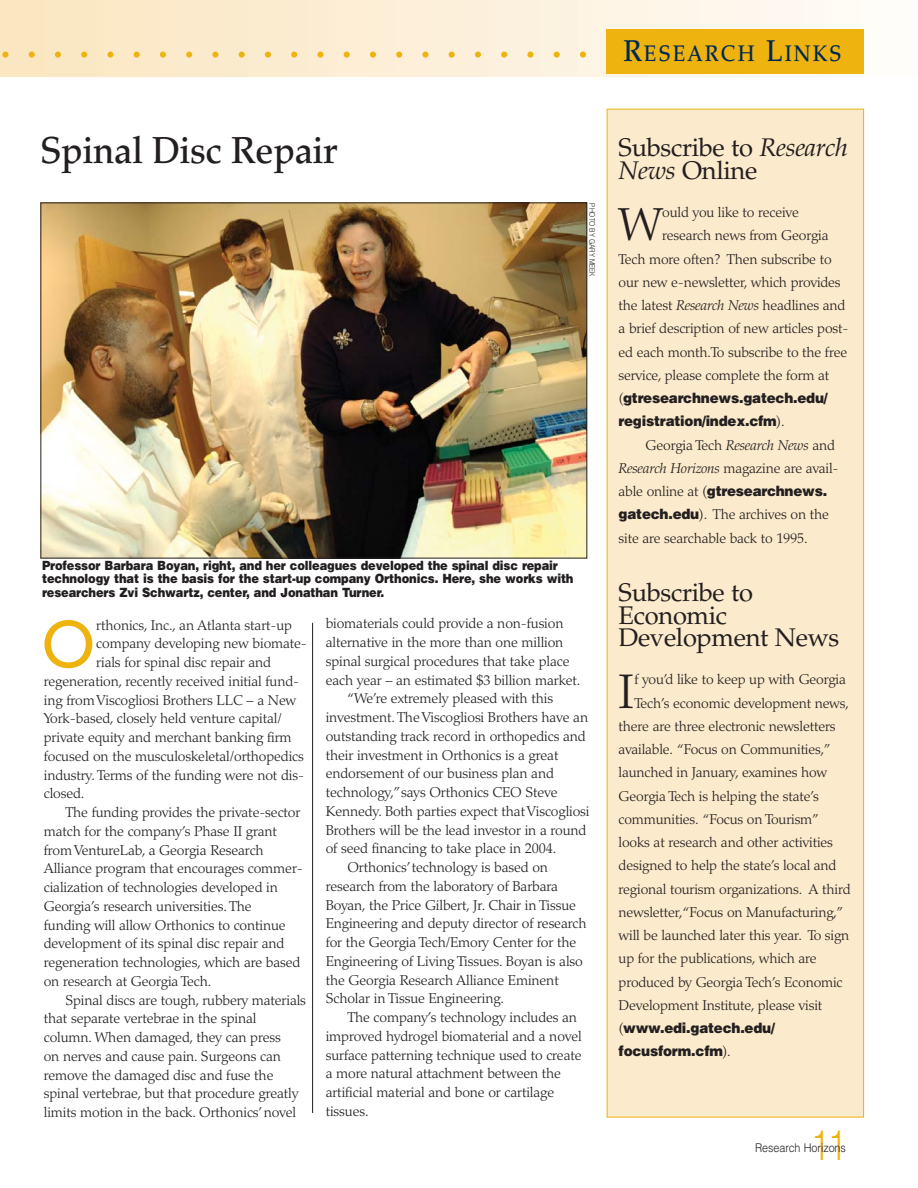
<style>
.page{position:relative;width:918px;height:1188px;background:#fff}
.page>*{position:absolute;margin:0;border:0;box-sizing:border-box;transform-origin:0 0}
.t1{font:500 64.95px "Avenir";color:#efb310}
.t2{font:52.5px "Palatino";color:#efb310}
.t3{font:300 48.45px "Palatino";color:#231f20}
.t4{font:300 46.05px "Palatino";color:#231f20}
.t5{font:300 42px "Helvetica";color:#efb310;scale:.77 1}
.t6{font:500 37.5px "Palatino";letter-spacing:-.01em;color:#231f20;scale:.95 1}
.t7{font:25.5px/22.5px "Palatino";letter-spacing:-.015em;color:#231f20}
.t8{font:500 22.5px "Palatino";letter-spacing:.1em;color:#002a55;scale:.9 1}
.t9{font:300 14.25px/23.2px "Palatino";letter-spacing:-.01em;color:#231f20;text-align:right}
.t10{font:900 14.25px/23.2px "Helvetica";letter-spacing:-.015em;color:#231f20;scale:.95 1}
.t11{font:900 12.75px/13.5px "Helvetica";letter-spacing:-.015em;color:#231f20;scale:.9 1}
.t12{font:300 12px "Helvetica";letter-spacing:-.005em;color:#231f20;scale:.9 1}
.t13{font:300 7.5px "Helvetica";letter-spacing:-.01em;color:#231f20;scale:.9 1}
.s1{font-size:30px}
.s2{font-style:italic}
.s3{font-family:"Palatino";font-weight:300}
.s4{font-family:"Helvetica";font-weight:900}
</style>
<div class="page">
<div style="left:607px;top:109px;width:257px;height:1008px;background:#fbeacb"></div>
<div style="left:0;top:0;width:918px;height:76px;background:linear-gradient(to right,#fae5bf,#fffcf8)"></div>
<img style="left:42px;top:204px;width:543px;height:352px">
<div style="left:607px;top:29px;width:257px;height:45px;background:#efb310"></div>
<hr style="left:312px;top:623px;width:1px;height:490px;background:#231f20">
<h2 class="t2" style="left:-1px;top:19px;width:592px">.......................</h2>
<h3 class="t8" style="left:623px;top:44px;width:244px"><span class="s1">R</span>ESEARCH <span class="s1">L</span>INKS</h3>
<h3 class="t6" style="left:40px;top:135px;width:314px">Spinal Disc Repair</h3>
<p class="t13" style="left:595px;top:203px;width:83px;rotate:90deg">PHOTO BY GARY MEEK</p>
<p class="t11" style="left:42px;top:560px;width:592px">Professor Barbara Boyan, right, and her colleagues developed the spinal disc repair technology that is the basis for the start-up company Orthonics. Here, she works with researchers Zvi Schwartz, center, and Jonathan Turner.</p>
<h1 class="t1" style="left:41px;top:618px;width:56px">O</h1>
<p class="t9" style="left:96px;top:615px;width:197px">rthonics, Inc., an Atlanta start-up</p>
<p class="t9" style="left:96px;top:634px;width:212px">company developing new biomate-</p>
<p class="t9" style="left:96px;top:652px;width:176px">rials for spinal disc repair and</p>
<p class="t9" style="left:44px;top:671px;width:257px">regeneration, recently received initial fund-</p>
<p class="t9" style="left:44px;top:690px;width:254px">ing from Viscogliosi Brothers LLC – a New</p>
<p class="t9" style="left:44px;top:709px;width:240px">York-based, closely held venture capital/</p>
<p class="t9" style="left:44px;top:727px;width:249px">private equity and merchant banking firm</p>
<p class="t9" style="left:44px;top:746px;width:262px">focused on the musculoskeletal/orthopedics</p>
<p class="t9" style="left:44px;top:765px;width:262px">industry. Terms of the funding were not dis-</p>
<p class="t9" style="left:44px;top:784px;width:42px">closed.</p>
<p class="t9" style="left:65px;top:802px;width:237px">The funding provides the private-sector</p>
<p class="t9" style="left:44px;top:821px;width:235px">match for the company’s Phase II grant</p>
<p class="t9" style="left:44px;top:840px;width:221px">from VentureLab, a Georgia Research</p>
<p class="t9" style="left:44px;top:859px;width:261px">Alliance program that encourages commer-</p>
<p class="t9" style="left:44px;top:877px;width:236px">cialization of technologies developed in</p>
<p class="t9" style="left:44px;top:896px;width:209px">Georgia’s research universities. The</p>
<p class="t9" style="left:44px;top:915px;width:243px">funding will allow Orthonics to continue</p>
<p class="t9" style="left:44px;top:934px;width:242px">development of its spinal disc repair and</p>
<p class="t9" style="left:44px;top:952px;width:258px">regeneration technologies, which are based</p>
<p class="t9" style="left:44px;top:971px;width:169px">on research at Georgia Tech.</p>
<p class="t9" style="left:65px;top:990px;width:242px">Spinal discs are tough, rubbery materials</p>
<p class="t9" style="left:44px;top:1009px;width:214px">that separate vertebrae in the spinal</p>
<p class="t9" style="left:44px;top:1027px;width:239px">column. When damaged, they can press</p>
<p class="t9" style="left:44px;top:1046px;width:239px">on nerves and cause pain. Surgeons can</p>
<p class="t9" style="left:44px;top:1065px;width:231px">remove the damaged disc and fuse the</p>
<p class="t9" style="left:44px;top:1084px;width:256px">spinal vertebrae, but that procedure greatly</p>
<p class="t9" style="left:44px;top:1102px;width:254px">limits motion in the back. Orthonics’novel</p>
<p class="t9" style="left:326px;top:614px;width:239px">biomaterials could provide a non-fusion</p>
<p class="t9" style="left:326px;top:632px;width:239px">alternative in the more than one million</p>
<p class="t9" style="left:326px;top:651px;width:245px">spinal surgical procedures that take place</p>
<p class="t9" style="left:326px;top:670px;width:256px">each year – an estimated $3 billion market.</p>
<p class="t9" style="left:347px;top:689px;width:207px">“We’re extremely pleased with this</p>
<p class="t9" style="left:326px;top:707px;width:264px">investment. The Viscogliosi Brothers have an</p>
<p class="t9" style="left:326px;top:726px;width:262px">outstanding track record in orthopedics and</p>
<p class="t9" style="left:326px;top:745px;width:234px">their investment in Orthonics is a great</p>
<p class="t9" style="left:326px;top:764px;width:230px">endorsement of our business plan and</p>
<p class="t9" style="left:326px;top:782px;width:233px">technology,”says Orthonics CEO Steve</p>
<p class="t9" style="left:326px;top:801px;width:265px">Kennedy. Both parties expect that Viscogliosi</p>
<p class="t9" style="left:326px;top:820px;width:262px">Brothers will be the lead investor in a round</p>
<p class="t9" style="left:326px;top:839px;width:232px">of seed financing to take place in 2004.</p>
<p class="t9" style="left:347px;top:857px;width:202px">Orthonics’technology is based on</p>
<p class="t9" style="left:326px;top:876px;width:234px">research from the laboratory of Barbara</p>
<p class="t9" style="left:326px;top:895px;width:252px">Boyan, the Price Gilbert, Jr. Chair in Tissue</p>
<p class="t9" style="left:326px;top:914px;width:262px">Engineering and deputy director of research</p>
<p class="t9" style="left:326px;top:932px;width:252px">for the Georgia Tech/Emory Center for the</p>
<p class="t9" style="left:326px;top:951px;width:259px">Engineering of Living Tissues. Boyan is also</p>
<p class="t9" style="left:326px;top:970px;width:235px">the Georgia Research Alliance Eminent</p>
<p class="t9" style="left:326px;top:989px;width:180px">Scholar in Tissue Engineering.</p>
<p class="t9" style="left:347px;top:1007px;width:231px">The company’s technology includes an</p>
<p class="t9" style="left:326px;top:1026px;width:258px">improved hydrogel biomaterial and a novel</p>
<p class="t9" style="left:326px;top:1045px;width:257px">surface patterning technique used to create</p>
<p class="t9" style="left:326px;top:1064px;width:237px">a more natural attachment between the</p>
<p class="t9" style="left:326px;top:1082px;width:230px">artificial material and bone or cartilage</p>
<p class="t9" style="left:326px;top:1101px;width:44px">tissues.</p>
<h3 class="t7" style="left:619px;top:139px;width:231px">Subscribe to <span class="s2">Research<br>News</span> Online</h3>
<h3 class="t4" style="left:619px;top:207px;width:46px">W</h3>
<p class="t9" style="left:662px;top:202px;width:138px">ould you like to receive</p>
<p class="t9" style="left:662px;top:225px;width:168px">research news from Georgia</p>
<p class="t9" style="left:619px;top:249px;width:215px">Tech more often? Then subscribe to</p>
<p class="t9" style="left:619px;top:272px;width:224px">our new e-newsletter, which provides</p>
<p class="t9" style="left:619px;top:295px;width:228px">the latest <span class="s2">Research News</span> headlines and</p>
<p class="t9" style="left:619px;top:318px;width:231px">a brief description of new articles post-</p>
<p class="t9" style="left:619px;top:342px;width:230px">ed each month.To subscribe to the free</p>
<p class="t9" style="left:619px;top:365px;width:212px">service, please complete the form at</p>
<p class="t10" style="left:619px;top:388px;width:222px"><span class="s3">(</span>gtresearchnews.gatech.edu/ registration/index.cfm<span class="s3">).</span></p>
<p class="t9" style="left:619px;top:435px;width:222px">Georgia Tech <span class="s2">Research News</span> and<br><span class="s2">Research Horizons</span> magazine are avail-</p>
<p class="t10" style="left:619px;top:481px;width:221px"><span class="s3">able online at (</span>gtresearchnews.</p>
<p class="t9" style="left:619px;top:504px;width:212px;text-align:left"><span class="s4">gatech.edu</span>). The archives on the site are searchable back to 1995.</p>
<h3 class="t7" style="left:619px;top:584px;width:222px">Subscribe to<br>Economic<br>Development News</h3>
<h3 class="t3" style="left:619px;top:672px;width:17px">I</h3>
<p class="t9" style="left:634px;top:669px;width:213px">f you’d like to keep up with Georgia</p>
<p class="t9" style="left:634px;top:693px;width:216px">Tech’s economic development news,</p>
<p class="t9" style="left:619px;top:716px;width:219px">there are three electronic newsletters</p>
<p class="t9" style="left:619px;top:739px;width:213px">available. “Focus on Communities,”</p>
<p class="t9" style="left:619px;top:762px;width:210px">launched in January, examines how</p>
<p class="t9" style="left:619px;top:786px;width:202px">Georgia Tech is helping the state’s</p>
<p class="t9" style="left:619px;top:809px;width:202px">communities. “Focus on Tourism”</p>
<p class="t9" style="left:619px;top:832px;width:216px">looks at research and other activities</p>
<p class="t9" style="left:619px;top:855px;width:219px">designed to help the state’s local and</p>
<p class="t9" style="left:619px;top:879px;width:234px">regional tourism organizations. A third</p>
<p class="t9" style="left:619px;top:902px;width:226px">newsletter,“Focus on Manufacturing,”</p>
<p class="t9" style="left:619px;top:925px;width:232px">will be launched later this year. To sign</p>
<p class="t9" style="left:619px;top:948px;width:200px">up for the publications, which are</p>
<p class="t9" style="left:619px;top:972px;width:226px">produced by Georgia Tech’s Economic</p>
<p class="t9" style="left:619px;top:995px;width:205px">Development Institute, please visit</p>
<p class="t10" style="left:619px;top:1018px;width:166px"><span class="s3">(</span>www.edi.gatech.edu/ focusform.cfm<span class="s3">).</span></p>
<h3 class="t5" style="left:811px;top:1129px;width:47px">11</h3>
<p class="t12" style="left:755px;top:1143px;width:103px">Research Horizons</p>
</div>
